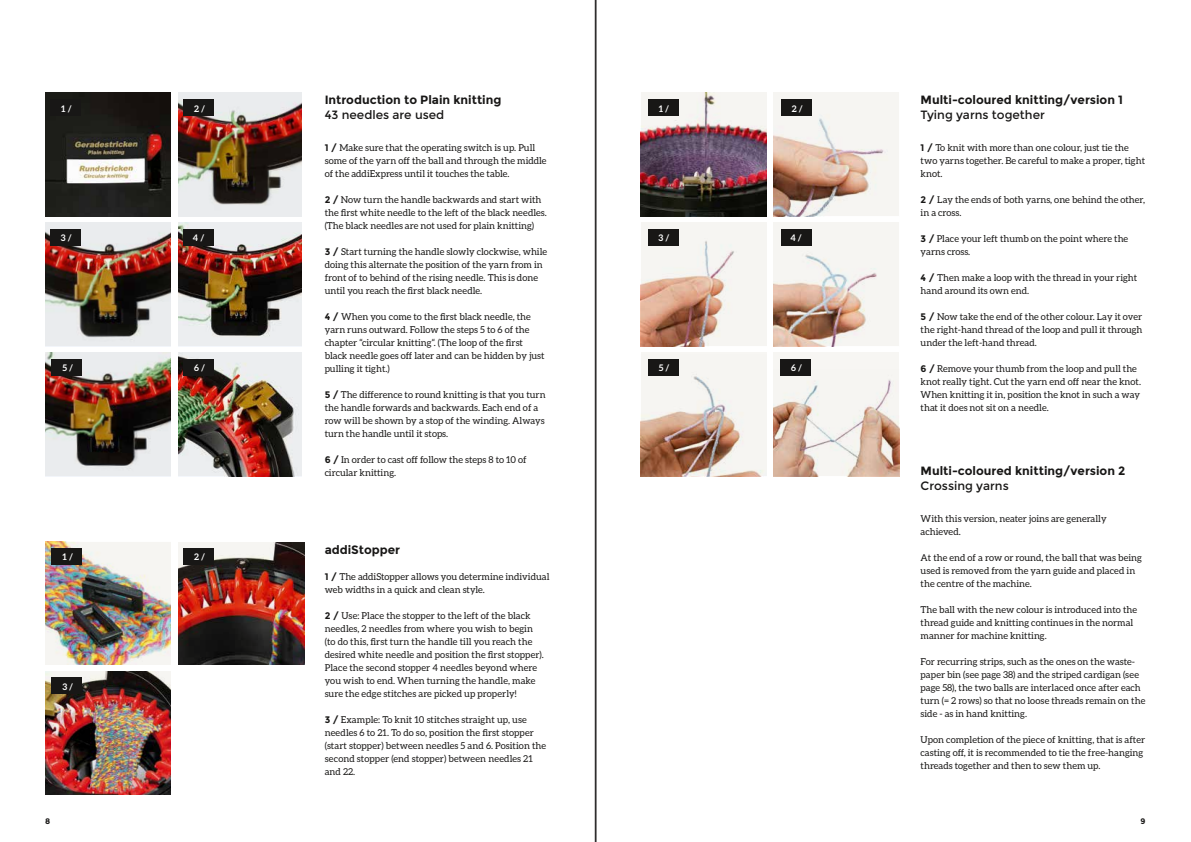
<style>
.page{position:relative;width:1191px;height:842px;background:#fff}
.page>*{position:absolute;margin:0;border:0;box-sizing:border-box;transform-origin:0 0}
.t1{font:700 12px "Montserrat";color:#181716}
.t2{font:12px "Montserrat";color:#181716}
.t3{font:9.5px/13px "Aleo";color:#181716}
.t4{font:700 9.1px "Aleo";color:#fff}
.t5{font:700 8px "Montserrat";color:#181716}
.s1{font-family:"Montserrat";font-weight:700}
</style>
<div class="page">
<img style="left:45px;top:93px;width:126px;height:123px">
<img style="left:641px;top:354px;width:125px;height:122px">
<div style="left:648px;top:359px;width:30px;height:16px;background:#181716"></div>
<div style="left:773px;top:353px;width:126px;height:123px;background:#f7f6f3"></div>
<img style="left:773px;top:375px;width:126px;height:101px">
<div style="left:780px;top:359px;width:31px;height:16px;background:#181716"></div>
<img style="left:641px;top:93px;width:125px;height:123px">
<div style="left:648px;top:100px;width:30px;height:16px;background:#181716"></div>
<img style="left:773px;top:93px;width:126px;height:123px">
<div style="left:781px;top:100px;width:30px;height:16px;background:#181716"></div>
<img style="left:641px;top:223px;width:125px;height:123px">
<div style="left:648px;top:229px;width:30px;height:17px;background:#181716"></div>
<img style="left:773px;top:223px;width:126px;height:123px">
<div style="left:781px;top:229px;width:30px;height:17px;background:#181716"></div>
<img style="left:45px;top:542px;width:126px;height:123px">
<div style="left:52px;top:548px;width:30px;height:16px;background:#181716"></div>
<img style="left:45px;top:671px;width:126px;height:124px">
<div style="left:52px;top:678px;width:30px;height:16px;background:#181716"></div>
<img style="left:179px;top:542px;width:125px;height:123px">
<div style="left:183px;top:548px;width:31px;height:16px;background:#181716"></div>
<img style="left:178px;top:92px;width:123px;height:124px">
<img style="left:45px;top:223px;width:126px;height:123px">
<img style="left:45px;top:353px;width:126px;height:123px">
<img style="left:178px;top:353px;width:123px;height:123px">
<img style="left:178px;top:223px;width:123px;height:123px">
<div style="left:52px;top:359px;width:30px;height:17px;background:#181716"></div>
<div style="left:50px;top:100px;width:31px;height:16px;background:#181716"></div>
<div style="left:50px;top:229px;width:31px;height:17px;background:#181716"></div>
<div style="left:183px;top:359px;width:31px;height:17px;background:#181716"></div>
<div style="left:183px;top:100px;width:31px;height:16px;background:#181716"></div>
<div style="left:183px;top:229px;width:31px;height:17px;background:#181716"></div>
<hr style="left:595px;top:0;width:1px;height:842px;background:#181716">
<p class="t4" style="left:61px;top:103px;width:12px">1 /</p>
<p class="t4" style="left:61px;top:233px;width:12px">3 /</p>
<p class="t4" style="left:62px;top:362px;width:12px">5 /</p>
<p class="t4" style="left:63px;top:551px;width:12px">1 /</p>
<p class="t4" style="left:62px;top:681px;width:12px">3 /</p>
<p class="t4" style="left:194px;top:103px;width:12px">2 /</p>
<p class="t4" style="left:193px;top:233px;width:13px">4 /</p>
<p class="t4" style="left:194px;top:362px;width:12px">6 /</p>
<p class="t4" style="left:194px;top:551px;width:12px">2 /</p>
<p class="t1" style="left:325px;top:93px;width:178px">Introduction to Plain knitting</p>
<p class="t2" style="left:325px;top:108px;width:121px">43 needles are used</p>
<p class="t3" style="left:325px;top:141px;width:223px"><span class="s1">1 /</span> Make sure that the operating switch is up. Pull some of the yarn off the ball and through the middle of the addiExpress until it touches the table.</p>
<p class="t3" style="left:325px;top:193px;width:224px"><span class="s1">2 /</span> Now turn the handle backwards and start with the first white needle to the left of the black needles. (The black needles are not used for plain knitting)</p>
<p class="t3" style="left:325px;top:245px;width:224px"><span class="s1">3 /</span> Start turning the handle slowly clockwise, while doing this alternate the position of the yarn from in front of to behind of the rising needle. This is done until you reach the first black needle.</p>
<p class="t3" style="left:325px;top:310px;width:221px"><span class="s1">4 /</span> When you come to the first black needle, the yarn runs outward. Follow the steps 5 to 6 of the chapter “circular knitting“. (The loop of the first black needle goes off later and can be hidden by just pulling it tight.)</p>
<p class="t3" style="left:325px;top:388px;width:222px"><span class="s1">5 /</span> The difference to round knitting is that you turn the handle forwards and backwards. Each end of a row will be shown by a stop of the winding. Always turn the handle until it stops.</p>
<p class="t3" style="left:325px;top:453px;width:204px"><span class="s1">6 /</span> In order to cast off follow the steps 8 to 10 of circular knitting.</p>
<p class="t1" style="left:325px;top:543px;width:77px">addiStopper</p>
<p class="t3" style="left:325px;top:570px;width:226px"><span class="s1">1 /</span> The addiStopper allows you determine individual web widths in a quick and clean style.</p>
<p class="t3" style="left:325px;top:609px;width:221px"><span class="s1">2 /</span> Use: Place the stopper to the left of the black needles, 2 needles from where you wish to begin (to do this, first turn the handle till you reach the desired white needle and position the first stopper).<br>Place the second stopper 4 needles beyond where you wish to end. When turning the handle, make sure the edge stitches are picked up properly!</p>
<p class="t3" style="left:325px;top:713px;width:223px"><span class="s1">3 /</span> Example: To knit 10 stitches straight up, use needles 6 to 21. To do so, position the first stopper (start stopper) between needles 5 and 6. Position the second stopper (end stopper) between needles 21 and 22.</p>
<p class="t4" style="left:659px;top:103px;width:12px">1 /</p>
<p class="t4" style="left:792px;top:103px;width:12px">2 /</p>
<p class="t4" style="left:658px;top:233px;width:12px">3 /</p>
<p class="t4" style="left:790px;top:233px;width:13px">4 /</p>
<p class="t4" style="left:658px;top:362px;width:12px">5 /</p>
<p class="t4" style="left:791px;top:362px;width:12px">6 /</p>
<p class="t1" style="left:920px;top:93px;width:204px">Multi-coloured knitting/version 1</p>
<p class="t2" style="left:920px;top:108px;width:126px">Tying yarns together</p>
<p class="t3" style="left:920px;top:141px;width:226px"><span class="s1">1 /</span> To knit with more than one colour, just tie the two yarns together. Be careful to make a proper, tight knot.</p>
<p class="t3" style="left:920px;top:193px;width:226px"><span class="s1">2 /</span> Lay the ends of both yarns, one behind the other, in a cross.</p>
<p class="t3" style="left:920px;top:232px;width:209px"><span class="s1">3 /</span> Place your left thumb on the point where the yarns cross.</p>
<p class="t3" style="left:920px;top:271px;width:218px"><span class="s1">4 /</span> Then make a loop with the thread in your right hand around its own end.</p>
<p class="t3" style="left:920px;top:310px;width:223px;text-align:justify"><span class="s1">5 /</span> Now take the end of the other colour. Lay it over the right-hand thread of the loop and pull it through under the left-hand thread.</p>
<p class="t3" style="left:920px;top:362px;width:222px"><span class="s1">6 /</span> Remove your thumb from the loop and pull the knot really tight. Cut the yarn end off near the knot.<br>When knitting it in, position the knot in such a way that it does not sit on a needle.</p>
<p class="t1" style="left:920px;top:464px;width:206px">Multi-coloured knitting/version 2</p>
<p class="t2" style="left:920px;top:479px;width:90px">Crossing yarns</p>
<p class="t3" style="left:920px;top:512px;width:187px">With this version, neater joins are generally achieved.</p>
<p class="t3" style="left:920px;top:551px;width:223px">At the end of a row or round, the ball that was being used is removed from the yarn guide and placed in the centre of the machine.</p>
<p class="t3" style="left:920px;top:603px;width:218px">The ball with the new colour is introduced into the thread guide and knitting continues in the normal manner for machine knitting.</p>
<p class="t3" style="left:920px;top:655px;width:226px">For recurring strips, such as the ones on the waste&shy;paper bin (see page 38) and the striped cardigan (see page 58), the two balls are interlaced once after each turn (= 2 rows) so that no loose threads remain on the side - as in hand knitting.</p>
<p class="t3" style="left:920px;top:733px;width:226px">Upon completion of the piece of knitting, that is after casting off, it is recommended to tie the free-hanging threads together and then to sew them up.</p>
<p class="t5" style="left:45px;top:817px;width:7px">8</p>
<p class="t5" style="left:1140px;top:817px;width:7px">9</p>
</div>
